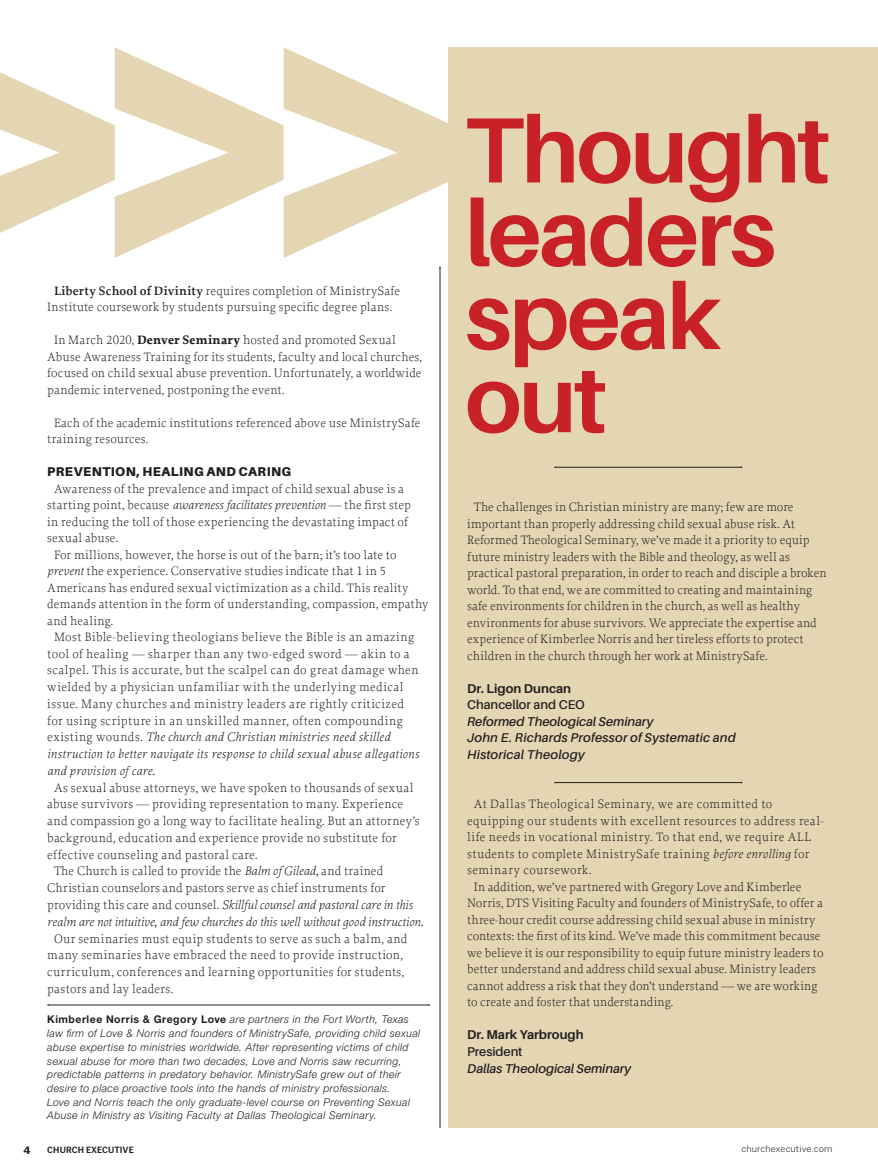
<style>
.page{position:relative;width:878px;height:1175px;background:#fff}
.page>*{position:absolute;margin:0;border:0;box-sizing:border-box;transform-origin:0 0}
.t1{font:700 92.85px/83.2px "Aileron";letter-spacing:-.025em;color:#c82127}
.t2{font:300 12.9px/16.8px "Proforma";letter-spacing:.025em;color:#231f20}
.t3{font:italic 300 12.9px/16.8px "Proforma";letter-spacing:.02em;color:#231f20}
.t4{font:italic 300 12.9px "Proforma";color:#231f20}
.t5{font:300 12.75px/16.5px "Proforma";letter-spacing:.015em;color:#231f20}
.t6{font:300 12.75px "Proforma";letter-spacing:.035em;color:#231f20}
.t7{font:300 12.75px "Proforma";letter-spacing:.04em;color:#231f20}
.t8{font:italic 600 12.75px/16.5px "Aileron";letter-spacing:.01em;color:#231f20}
.t9{font:700 12.75px "Aileron";color:#231f20}
.t10{font:900 12.75px "Aileron";letter-spacing:.03em;color:#231f20}
.t11{font:600 12.75px "Aileron";letter-spacing:-.005em;color:#231f20}
.t12{font:italic 300 10.65px/13.6px "Helvetica Neue LT Std";letter-spacing:.035em;color:#231f20}
.t13{font:900 10.5px "Poynter Text Sans";color:#231f20}
.t14{font:300 9px "Poynter Text Sans";letter-spacing:.01em;color:#231f20}
.t15{font:700 9px "Poynter Text Sans";letter-spacing:.005em;color:#231f20}
.s1{font-weight:600}
.s2{font-family:"Proforma Light SC";font-weight:400}
.s3{font-weight:700}
.s4{font-style:italic}
.s5{font-style:normal}
.s6{font-weight:700;font-style:normal}
</style>
<div class="page">
<hr style="left:440px;top:267px;width:1px;height:860px;background:#231f20">
<div style="left:448px;top:47px;width:430px;height:1080px;background:#e4d6b3"></div>
<hr style="left:555px;top:782px;width:186px;height:1px;background:#231f20">
<hr style="left:555px;top:467px;width:186px;height:1px;background:#231f20">
<svg style="left:0;top:47px;width:448px;height:211px"></svg>
<hr style="left:48px;top:1004px;width:381px;height:1px;background:#231f20">
<p class="t5" style="left:47px;top:282px;width:354px;text-indent:7px"><span class="s1">Liberty School of Divinity</span> requires completion of MinistrySafe<br>Institute coursework by students pursuing specific degree plans.</p>
<p class="t5" style="left:47px;top:332px;width:376px;text-indent:7px">In March <span class="s2">2020</span>, <span class="s3">Denver Seminary</span> hosted and promoted Sexual Abuse Awareness Training for its students, faculty and local churches, focused on child sexual abuse prevention. Unfortunately, a worldwide pandemic intervened, postponing the event.</p>
<p class="t5" style="left:47px;top:414px;width:375px;text-indent:7px">Each of the academic institutions referenced above use MinistrySafe training resources.</p>
<p class="t10" style="left:47px;top:464px;width:245px">PREVENTION, HEALING AND CARING</p>
<p class="t5" style="left:54px;top:480px;width:351px">Awareness of the prevalence and impact of child sexual abuse is a</p>
<p class="t5" style="left:47px;top:497px;width:365px">starting point, because <span class="s4">awareness facilitates prevention</span> — the first step</p>
<p class="t5" style="left:47px;top:513px;width:362px">in reducing the toll of those experiencing the devastating impact of</p>
<p class="t5" style="left:47px;top:530px;width:72px">sexual abuse.</p>
<p class="t5" style="left:54px;top:546px;width:344px">For millions, however, the horse is out of the barn; it’s too late to</p>
<p class="t5" style="left:47px;top:563px;width:340px"><span class="s4">prevent</span> the experience. Conservative studies indicate that <span class="s2">1</span> in <span class="s2">5</span></p>
<p class="t5" style="left:47px;top:579px;width:363px">Americans has endured sexual victimization as a child. This reality</p>
<p class="t5" style="left:47px;top:596px;width:383px">demands attention in the form of understanding, compassion, empathy</p>
<p class="t5" style="left:47px;top:612px;width:68px">and healing.</p>
<p class="t6" style="left:54px;top:629px;width:361px">Most Bible-believing theologians believe the Bible is an amazing</p>
<p class="t6" style="left:47px;top:646px;width:364px">tool of healing — sharper than any two-edged sword — akin to a</p>
<p class="t6" style="left:47px;top:662px;width:373px">scalpel. This is accurate, but the scalpel can do great damage when</p>
<p class="t7" style="left:47px;top:679px;width:358px">wielded by a physician unfamiliar with the underlying medical</p>
<p class="t3" style="left:47px;top:695px;width:373px"><span class="s5">issue. Many churches and ministry leaders are rightly criticized for using scripture in an unskilled manner, often compounding existing wounds.</span> The church and Christian ministries need skilled instruction to better navigate its response to child sexual abuse allegations and provision of care.</p>
<p class="t2" style="left:54px;top:779px;width:361px">As sexual abuse attorneys, we have spoken to thousands of sexual</p>
<p class="t2" style="left:47px;top:795px;width:357px">abuse survivors — providing representation to many. Experience</p>
<p class="t2" style="left:47px;top:812px;width:374px">and compassion go a long way to facilitate healing. But an attorney’s</p>
<p class="t2" style="left:47px;top:829px;width:351px">background, education and experience provide no substitute for</p>
<p class="t2" style="left:47px;top:846px;width:212px">effective counseling and pastoral care.</p>
<p class="t2" style="left:54px;top:862px;width:331px">The Church is called to provide the <span class="s4">Balm of Gilead,</span> and trained</p>
<p class="t2" style="left:47px;top:879px;width:339px">Christian counselors and pastors serve as chief instruments for</p>
<p class="t4" style="left:47px;top:896px;width:367px"><span class="s5">providing this care and counsel.</span> Skillful counsel and pastoral care in this</p>
<p class="t3" style="left:47px;top:912px;width:377px">realm are not intuitive, and few churches do this well without good instruction.</p>
<p class="t2" style="left:47px;top:929px;width:361px;text-indent:7px">Our seminaries must equip students to serve as such a balm, and many seminaries have embraced the need to provide instruction, curriculum, conferences and learning opportunities for students, pastors and lay leaders.</p>
<p class="t12" style="left:47px;top:1012px;width:374px"><span class="s6">Kimberlee Norris &amp; Gregory Love</span> are partners in the Fort Worth, Texas law firm of Love &amp; Norris and founders of MinistrySafe, providing child sexual abuse expertise to ministries worldwide. After representing victims of child sexual abuse for more than two decades, Love and Norris saw recurring, predictable patterns in predatory behavior. MinistrySafe grew out of their desire to place proactive tools into the hands of ministry professionals.<br>Love and Norris teach the only graduate-level course on Preventing Sexual Abuse in Ministry as Visiting Faculty at Dallas Theological Seminary.</p>
<h1 class="t1" style="left:465px;top:109px;width:367px">Thought leaders speak out</h1>
<p class="t5" style="left:467px;top:499px;width:361px;text-indent:7px">The challenges in Christian ministry are many; few are more important than properly addressing child sexual abuse risk. At Reformed Theological Seminary, we’ve made it a priority to equip future ministry leaders with the Bible and theology, as well as practical pastoral preparation, in order to reach and disciple a broken world. To that end, we are committed to creating and maintaining safe environments for children in the church, as well as healthy environments for abuse survivors. We appreciate the expertise and experience of Kimberlee Norris and her tireless efforts to protect children in the church through her work at MinistrySafe.</p>
<p class="t9" style="left:467px;top:681px;width:106px">Dr. Ligon Duncan</p>
<p class="t11" style="left:467px;top:698px;width:119px">Chancellor and CEO</p>
<p class="t8" style="left:467px;top:713px;width:270px">Reformed Theological Seminary<br>John E. Richards Professor of Systematic and<br>Historical Theology</p>
<p class="t6" style="left:474px;top:796px;width:300px">At Dallas Theological Seminary, we are committed to</p>
<p class="t6" style="left:467px;top:813px;width:358px">equipping our students with excellent resources to address real-</p>
<p class="t7" style="left:467px;top:829px;width:345px">life needs in vocational ministry. To that end, we require ALL</p>
<p class="t7" style="left:467px;top:846px;width:344px">students to complete MinistrySafe training <span class="s4">before enrolling</span> for</p>
<p class="t6" style="left:467px;top:862px;width:126px">seminary coursework.</p>
<p class="t5" style="left:474px;top:878px;width:329px">In addition, we’ve partnered with Gregory Love and Kimberlee</p>
<p class="t5" style="left:467px;top:895px;width:357px">Norris, DTS Visiting Faculty and founders of MinistrySafe, to offer a</p>
<p class="t5" style="left:467px;top:911px;width:350px">three-hour credit course addressing child sexual abuse in ministry</p>
<p class="t5" style="left:467px;top:928px;width:355px">contexts: the first of its kind. We’ve made this commitment because</p>
<p class="t5" style="left:467px;top:944px;width:358px">we believe it is our responsibility to equip future ministry leaders to</p>
<p class="t5" style="left:467px;top:961px;width:350px">better understand and address child sexual abuse. Ministry leaders</p>
<p class="t5" style="left:467px;top:977px;width:352px">cannot address a risk that they don’t understand — we are working</p>
<p class="t5" style="left:467px;top:994px;width:207px">to create and foster that understanding.</p>
<p class="t9" style="left:467px;top:1027px;width:118px">Dr. Mark Yarbrough</p>
<p class="t11" style="left:467px;top:1044px;width:57px">President</p>
<p class="t8" style="left:467px;top:1059px;width:165px">Dallas Theological Seminary</p>
<p class="t13" style="left:23px;top:1143px;width:9px">4</p>
<p class="t15" style="left:47px;top:1144px;width:88px">CHURCH EXECUTIVE</p>
<p class="t14" style="left:741px;top:1144px;width:92px">churchexecutive.com</p>
</div>
